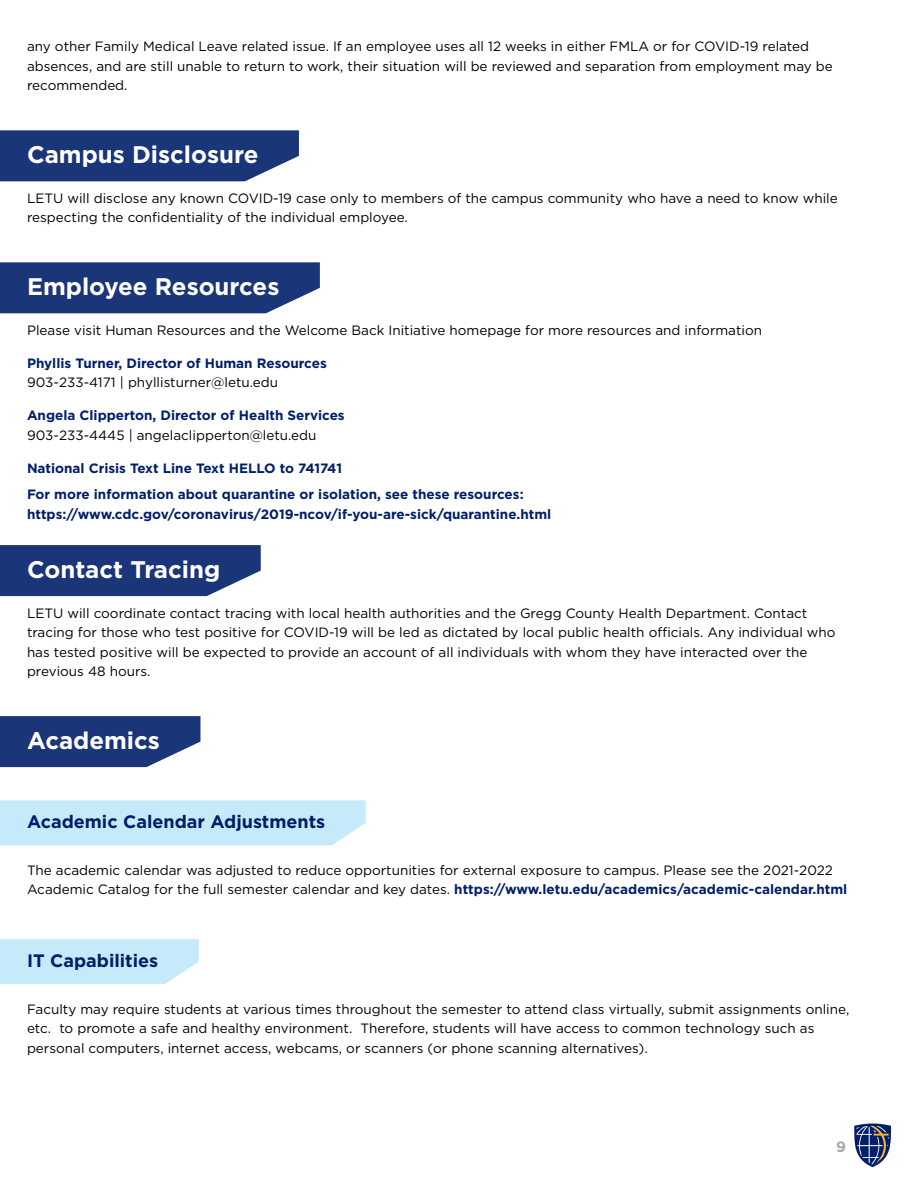
<style>
.page{position:relative;width:918px;height:1188px;background:#fff}
.page>*{position:absolute;margin:0;border:0;box-sizing:border-box;transform-origin:0 0}
.t1{font:700 24px "Gotham";color:#fff}
.t2{font:700 18px "Gotham";color:#001f69}
.t3{font:700 15px "Gotham";color:#a6a8ab}
.t4{font:13.5px/19.5px "Gotham";color:#000}
.t5{font:700 13.5px/26.2px "Gotham";color:#001f69}
.s1{font-weight:700;color:#001f69}
</style>
<div class="page">
<svg style="left:854px;top:1124px;width:37px;height:43px"></svg>
<div style="left:0;top:130px;width:299px;height:51px;background:#1a3578"></div>
<div style="left:0;top:262px;width:320px;height:51px;background:#1a3578"></div>
<svg style="left:0;top:545px;width:261px;height:51px;background:#253f7e"></svg>
<svg style="left:0;top:716px;width:200px;height:51px;background:#294280"></svg>
<div style="left:0;top:800px;width:366px;height:45px;background:#c7eafb"></div>
<div style="left:0;top:939px;width:199px;height:45px;background:#c7eafb"></div>
<p class="t4" style="left:27px;top:36px;width:807px">any other Family Medical Leave related issue. If an employee uses all 12 weeks in either FMLA or for COVID-19 related absences, and are still unable to return to work, their situation will be reviewed and separation from employment may be recommended.</p>
<h1 class="t1" style="left:27px;top:139px;width:233px">Campus Disclosure</h1>
<p class="t4" style="left:27px;top:188px;width:812px">LETU will disclose any known COVID-19 case only to members of the campus community who have a need to know while respecting the confidentiality of the individual employee.</p>
<h1 class="t1" style="left:27px;top:271px;width:254px">Employee Resources</h1>
<p class="t4" style="left:27px;top:320px;width:737px">Please visit Human Resources and the Welcome Back Initiative homepage for more resources and information</p>
<p class="t5" style="left:27px;top:350px;width:301px">Phyllis Turner, Director of Human Resources</p>
<p class="t4" style="left:27px;top:372px;width:253px">903-233-4171 | phyllisturner@letu.edu</p>
<p class="t5" style="left:27px;top:402px;width:319px">Angela Clipperton, Director of Health Services</p>
<p class="t4" style="left:27px;top:425px;width:291px">903-233-4445 | angelaclipperton@letu.edu</p>
<p class="t5" style="left:27px;top:455px;width:498px">National Crisis Text Line Text HELLO to 741741<br>For more information about quarantine or isolation, see these resources:</p>
<p class="t5" style="left:27px;top:501px;width:526px">https://www.cdc.gov/coronavirus/2019-ncov/if-you-are-sick/quarantine.html</p>
<h1 class="t1" style="left:27px;top:553px;width:195px">Contact Tracing</h1>
<p class="t4" style="left:27px;top:603px;width:810px">LETU will coordinate contact tracing with local health authorities and the Gregg County Health Department. Contact tracing for those who test positive for COVID-19 will be led as dictated by local public health officials. Any individual who has tested positive will be expected to provide an account of all individuals with whom they have interacted over the previous 48 hours.</p>
<h1 class="t1" style="left:27px;top:724px;width:134px">Academics</h1>
<h2 class="t2" style="left:27px;top:810px;width:300px">Academic Calendar Adjustments</h2>
<p class="t4" style="left:27px;top:860px;width:822px">The academic calendar was adjusted to reduce opportunities for external exposure to campus. Please see the 2021-2022<br>Academic Catalog for the full semester calendar and key dates. <span class="s1">https://www.letu.edu/academics/academic-calendar.html</span></p>
<h2 class="t2" style="left:27px;top:949px;width:133px">IT Capabilities</h2>
<p class="t4" style="left:27px;top:999px;width:824px">Faculty may require students at various times throughout the semester to attend class virtually, submit assignments online, etc. to promote a safe and healthy environment. Therefore, students will have access to common technology such as personal computers, internet access, webcams, or scanners (or phone scanning alternatives).</p>
<p class="t3" style="left:836px;top:1137px;width:11px">9</p>
</div>
